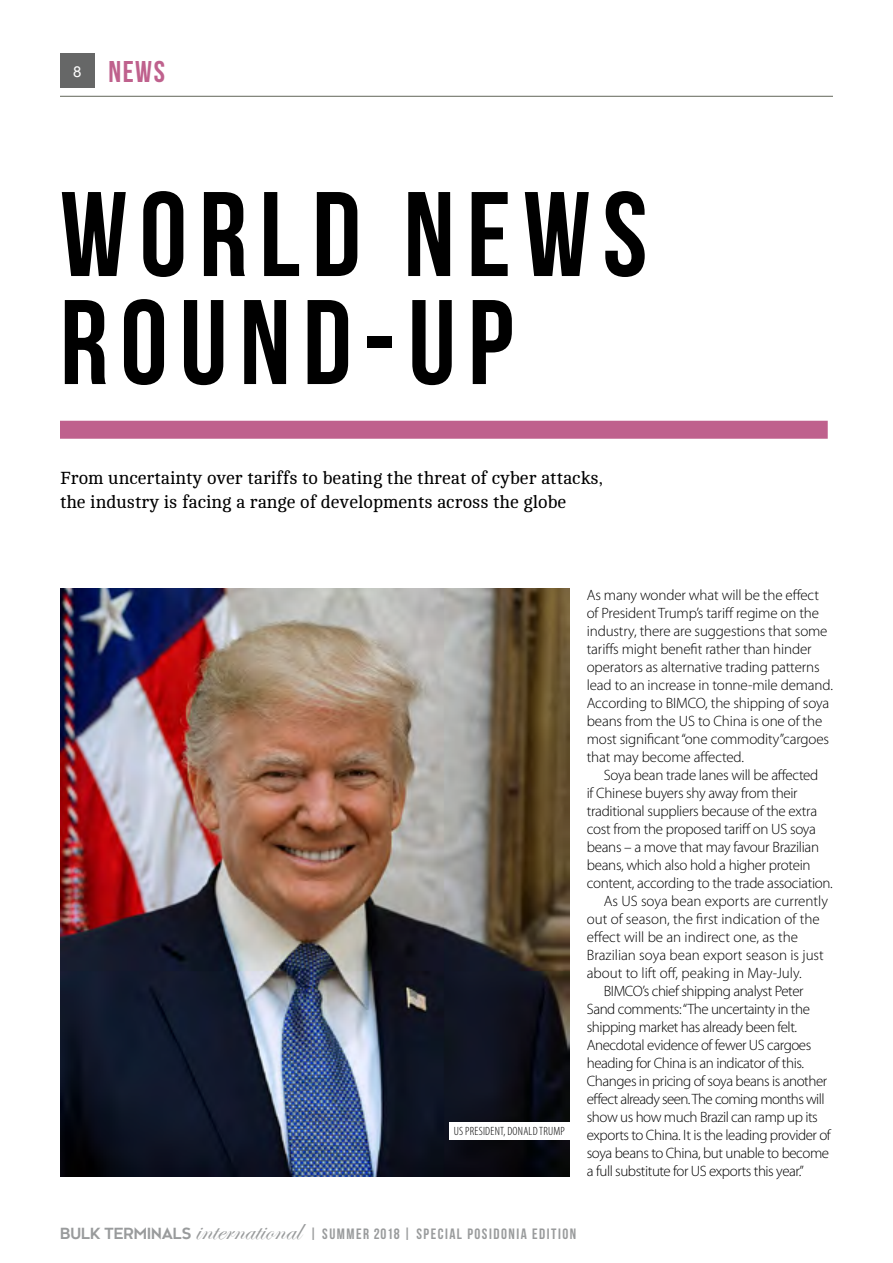
<style>
.page{position:relative;width:893px;height:1263px;background:#fff}
.page>*{position:absolute;margin:0;border:0;box-sizing:border-box;transform-origin:0 0}
.t1{font:120px/108px "Bebas Neue";letter-spacing:.1em;color:#000}
.t2{font:30px "Bebas Neue";color:#bf618d}
.t3{font:18px/24px "Cambo";color:#000}
.t4{font:300 15px/18px "Myriad Pro";letter-spacing:-.02em;color:#000}
.t5{font:300 15px "Myriad Pro";color:#000}
.t6{font:15px "Bebas Neue";letter-spacing:.1em;color:#999b9c}
.t7{font:300 15px "Myriad Pro";letter-spacing:-.04em;color:#000}
.t8{font:15px "Arial";color:#fff}
.t9{font:300 condensed 12px "Myriad Pro";letter-spacing:.02em;color:#000}
.s1{font-family:"Kessel 105";font-weight:700}
.s2{font-family:"Edwardian Script ITC";font-size:30px}
</style>
<div class="page">
<div style="left:60px;top:53px;width:34px;height:35px;background:#666767"></div>
<hr style="left:60px;top:96px;width:773px;height:1px;background:#73776c">
<img style="left:60px;top:589px;width:509px;height:587px">
<div style="left:449px;top:1122px;width:120px;height:18px;background:#fff"></div>
<div style="left:60px;top:421px;width:768px;height:18px;background:#bf618d"></div>
<p class="t8" style="left:73px;top:62px;width:10px">8</p>
<h2 class="t2" style="left:108px;top:55px;width:58px">NEWS</h2>
<h1 class="t1" style="left:60px;top:179px;width:589px">WORLD NEWS<br>ROUND-UP</h1>
<p class="t3" style="left:60px;top:466px;width:544px">From uncertainty over tariffs to beating the threat of cyber attacks, the industry is facing a range of developments across the globe</p>
<p class="t9" style="left:454px;top:1125px;width:113px">US PRESIDENT, DONALD TRUMP</p>
<p class="t4" style="left:587px;top:586px;width:248px">As many wonder what will be the effect of President Trump’s tariff regime on the industry, there are suggestions that some tariffs might benefit rather than hinder operators as alternative trading patterns lead to an increase in tonne-mile demand.<br>According to BIMCO, the shipping of soya beans from the US to China is one of the most significant “one commodity”cargoes that may become affected.</p>
<p class="t4" style="left:604px;top:766px;width:216px">Soya bean trade lanes will be affected</p>
<p class="t4" style="left:587px;top:784px;width:212px">if Chinese buyers shy away from their</p>
<p class="t4" style="left:587px;top:802px;width:232px">traditional suppliers because of the extra</p>
<p class="t4" style="left:587px;top:820px;width:231px">cost from the proposed tariff on US soya</p>
<p class="t4" style="left:587px;top:838px;width:234px">beans – a move that may favour Brazilian</p>
<p class="t4" style="left:587px;top:856px;width:225px">beans, which also hold a higher protein</p>
<p class="t4" style="left:587px;top:874px;width:248px">content, according to the trade association.</p>
<p class="t5" style="left:604px;top:893px;width:226px">As US soya bean exports are currently</p>
<p class="t5" style="left:587px;top:911px;width:234px">out of season, the first indication of the</p>
<p class="t5" style="left:587px;top:929px;width:213px">effect will be an indirect one, as the</p>
<p class="t5" style="left:587px;top:947px;width:239px">Brazilian soya bean export season is just</p>
<p class="t5" style="left:587px;top:965px;width:216px">about to lift off, peaking in May-July.</p>
<p class="t4" style="left:604px;top:982px;width:201px">BIMCO’s chief shipping analyst Peter</p>
<p class="t4" style="left:587px;top:1000px;width:225px">Sand comments: “The uncertainty in the</p>
<p class="t4" style="left:587px;top:1018px;width:212px">shipping market has already been felt.</p>
<p class="t4" style="left:587px;top:1036px;width:226px">Anecdotal evidence of fewer US cargoes</p>
<p class="t4" style="left:587px;top:1054px;width:219px">heading for China is an indicator of this.</p>
<p class="t4" style="left:587px;top:1072px;width:242px">Changes in pricing of soya beans is another</p>
<p class="t7" style="left:587px;top:1091px;width:239px">effect already seen. The coming months will</p>
<p class="t4" style="left:587px;top:1108px;width:232px">show us how much Brazil can ramp up its</p>
<p class="t4" style="left:587px;top:1126px;width:246px">exports to China. It is the leading provider of</p>
<p class="t4" style="left:587px;top:1144px;width:244px">soya beans to China, but unable to become</p>
<p class="t4" style="left:587px;top:1162px;width:219px">a full substitute for US exports this year.”</p>
<p class="t6" style="left:60px;top:1225px;width:518px"><span class="s1">BULK TERMINALS</span> <span class="s2">international</span> | SUMMER 2018 | SPECIAL POSIDONIA EDITION</p>
</div>
